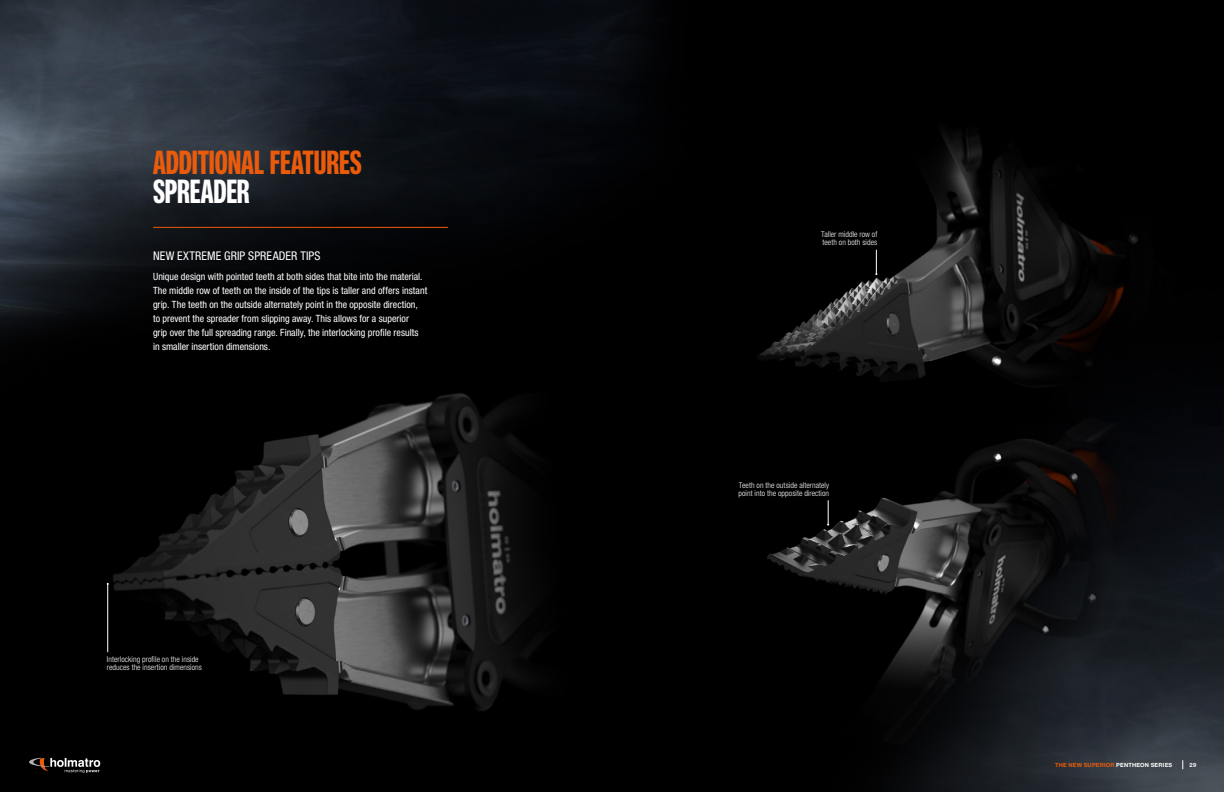
<style>
.page{position:relative;width:1224px;height:792px;background:#fff}
.page>*{position:absolute;margin:0;border:0;box-sizing:border-box;transform-origin:0 0}
.t1{font:700 32.7px "Neue Helvetica Pro 79 Cm";letter-spacing:-.005em;color:#ea5b0b}
.t2{font:700 32.7px "Neue Helvetica Pro 79 Cm";letter-spacing:-.005em;color:#fff}
.t3{font:condensed 12px "Helvetica Neue LT Std";letter-spacing:.015em;color:#fff}
.t4{font:condensed 10px/14px "Helvetica Neue LT Std";color:#fff}
.t5{font:300 condensed 8px/8px "Helvetica Neue LT Std";letter-spacing:.01em;color:#fff}
.t6{font:700 5.7px "Helvetica Neue LT Std";letter-spacing:.03em;color:#ea5b0b}
.t7{font:700 5.7px "Helvetica Neue LT Std";color:#fff}
.s1{color:#fff}
</style>
<div class="page">
<img style="left:0;top:0;width:1224px;height:792px">
<hr style="left:153px;top:227px;width:295px;height:1px;background:#ea5b0b">
<hr style="left:107px;top:584px;width:1px;height:68px;background:#fff">
<svg style="left:827px;top:500px;width:2px;height:26px"></svg>
<svg style="left:875px;top:250px;width:2px;height:25px"></svg>
<svg style="left:29px;top:758px;width:71px;height:15px"></svg>
<h1 class="t1" style="left:153px;top:143px;width:210px">ADDITIONAL FEATURES</h1>
<h1 class="t2" style="left:153px;top:172px;width:98px">SPREADER</h1>
<p class="t3" style="left:153px;top:249px;width:169px">NEW EXTREME GRIP SPREADER TIPS</p>
<p class="t4" style="left:153px;top:270px;width:276px">Unique design with pointed teeth at both sides that bite into the material.<br>The middle row of teeth on the inside of the tips is taller and offers instant grip. The teeth on the outside alternately point in the opposite direction, to prevent the spreader from slipping away. This allows for a superior<br>grip over the full spreading range. Finally, the interlocking profile results in smaller insertion dimensions.</p>
<p class="t5" style="left:107px;top:656px;width:97px">Interlocking profile on the inside reduces the insertion dimensions</p>
<p class="t5" style="left:821px;top:230px;width:58px">Taller middle row of teeth on both sides</p>
<p class="t5" style="left:739px;top:481px;width:92px">Teeth on the outside alternately point into the opposite direction</p>
<p class="t6" style="left:1055px;top:761px;width:119px">THE NEW SUPERIOR <span class="s1">PENTHEON SERIES</span></p>
<p class="t7" style="left:1190px;top:761px;width:8px">29</p>
</div>
